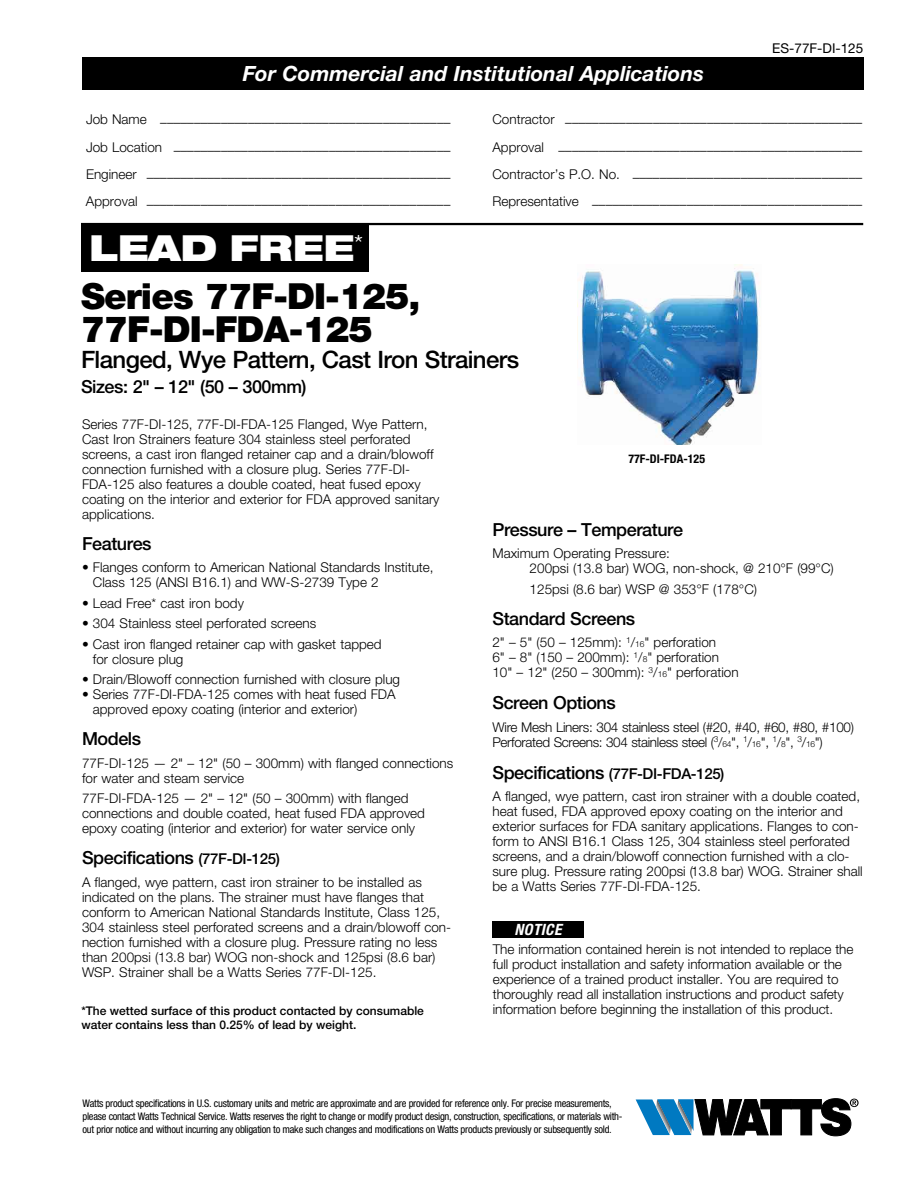
<style>
.page{position:relative;width:918px;height:1188px;background:#fff}
.page>*{position:absolute;margin:0;border:0;box-sizing:border-box;transform-origin:0 0}
.t1{font:900 36px/33px "Helvetica Neue LT Std";letter-spacing:-.025em;color:#000}
.t2{font:900 expanded 36px "Helvetica Neue LT Std";color:#fff}
.t3{font:500 24px "Helvetica Neue LT Std";letter-spacing:-.025em;color:#000}
.t4{font:italic 700 21px "Helvetica Neue LT Std";color:#fff}
.t5{font:500 18px "Helvetica Neue LT Std";letter-spacing:-.025em;color:#000}
.t6{font:italic 700 condensed 15.6px "Helvetica Neue LT Std";letter-spacing:.025em;color:#fff}
.t7{font:500 15px "Helvetica Neue LT Std";letter-spacing:-.025em;color:#000}
.t8{font:300 13.5px/15px "Helvetica Neue LT Std";color:#000}
.t9{font:300 13.5px/15px "Helvetica Neue LT Std";letter-spacing:-.02em;color:#000}
.t10{font:13.5px "Helvetica Neue LT Std";color:#000}
.t11{font:500 12px/13.5px "Helvetica Neue LT Std";color:#000}
.t12{font:700 condensed 12px "Helvetica Neue LT Std";color:#000}
.t13{font:condensed 10.5px/13.2px "Helvetica Neue LT Std";letter-spacing:-.025em;color:#000}
.s1{font-size:15px}
.s2{font-size:8.4px}
.s3{font-size:18px}
</style>
<div class="page">
<div style="left:83px;top:58px;width:781px;height:32px;background:#000"></div>
<img style="left:579px;top:265px;width:181px;height:179px">
<hr style="left:81px;top:223px;width:782px;height:2px;background:#000">
<div style="left:81px;top:223px;width:288px;height:49px;background:#000"></div>
<svg style="left:636px;top:1098px;width:223px;height:38px"></svg>
<div style="left:492px;top:921px;width:92px;height:17px;background:#000"></div>
<h3 class="t4" style="left:243px;top:61px;width:463px">For Commercial and Institutional Applications</h3>
<p class="t10" style="left:772px;top:40px;width:93px">ES-77F-DI-125</p>
<p class="t8" style="left:86px;top:115px;width:366px">Job Name –––––––––––––––––––––––––––––––––––––––––––</p>
<p class="t8" style="left:492px;top:115px;width:371px">Contractor ––––––––––––––––––––––––––––––––––––––––––––</p>
<p class="t8" style="left:86px;top:142px;width:366px">Job Location –––––––––––––––––––––––––––––––––––––––––</p>
<p class="t8" style="left:492px;top:142px;width:371px">Approval –––––––––––––––––––––––––––––––––––––––––––––</p>
<p class="t8" style="left:86px;top:169px;width:366px">Engineer –––––––––––––––––––––––––––––––––––––––––––––</p>
<p class="t8" style="left:492px;top:169px;width:371px">Contractor’s P.O. No. ––––––––––––––––––––––––––––––––––</p>
<p class="t8" style="left:86px;top:197px;width:366px">Approval –––––––––––––––––––––––––––––––––––––––––––––</p>
<p class="t8" style="left:492px;top:197px;width:371px">Representative ––––––––––––––––––––––––––––––––––––––––</p>
<h1 class="t2" style="left:89px;top:224px;width:276px">LEAD FREE<sup>*</sup></h1>
<h1 class="t1" style="left:81px;top:280px;width:341px">Series 77F-DI-125,<br>77F-DI-FDA-125</h1>
<h2 class="t3" style="left:81px;top:345px;width:440px">Flanged, Wye Pattern, Cast Iron Strainers</h2>
<h3 class="t5" style="left:81px;top:376px;width:227px">Sizes: 2" – 12" (50 – 300mm)</h3>
<p class="t8" style="left:82px;top:416px;width:359px">Series 77F-DI-125, 77F-DI-FDA-125 Flanged, Wye Pattern, Cast Iron Strainers feature 304 stainless steel perforated screens, a cast iron flanged retainer cap and a drain/blowoff connection furnished with a closure plug. Series 77F-DI-FDA-125 also features a double coated, heat fused epoxy coating on the interior and exterior for FDA approved sanitary applications.</p>
<h3 class="t5" style="left:82px;top:533px;width:71px">Features</h3>
<p class="t8" style="left:93px;top:560px;width:342px;text-indent:-11px">• Flanges conform to American National Standards Institute,<br>Class 125 (ANSI B16.1) and WW-S-2739 Type 2</p>
<p class="t8" style="left:82px;top:595px;width:163px">• Lead Free* cast iron body</p>
<p class="t8" style="left:82px;top:616px;width:236px">• 304 Stainless steel perforated screens</p>
<p class="t8" style="left:93px;top:636px;width:290px;text-indent:-11px">• Cast iron flanged retainer cap with gasket tapped for closure plug</p>
<p class="t8" style="left:82px;top:672px;width:320px">• Drain/Blowoff connection furnished with closure plug</p>
<p class="t8" style="left:93px;top:687px;width:304px;text-indent:-11px">• Series 77F-DI-FDA-125 comes with heat fused FDA approved epoxy coating (interior and exterior)</p>
<h3 class="t5" style="left:82px;top:728px;width:61px">Models</h3>
<p class="t8" style="left:82px;top:755px;width:373px">77F-DI-125 — 2" – 12" (50 – 300mm) with flanged connections for water and steam service</p>
<p class="t8" style="left:82px;top:791px;width:344px">77F-DI-FDA-125 — 2" – 12" (50 – 300mm) with flanged connections and double coated, heat fused FDA approved epoxy coating (interior and exterior) for water service only</p>
<h3 class="t5" style="left:82px;top:847px;width:199px">Specifications <span class="s1">(77F-DI-125)</span></h3>
<p class="t8" style="left:82px;top:874px;width:371px">A flanged, wye pattern, cast iron strainer to be installed as indicated on the plans. The strainer must have flanges that conform to American National Standards Institute, Class 125, 304 stainless steel perforated screens and a drain/blowoff con&shy;nection furnished with a closure plug. Pressure rating no less than 200psi (13.8 bar) WOG non-shock and 125psi (8.6 bar)<br>WSP. Strainer shall be a Watts Series 77F-DI-125.</p>
<p class="t11" style="left:81px;top:1004px;width:344px">*The wetted surface of this product contacted by consumable water contains less than 0.25% of lead by weight.</p>
<p class="t12" style="left:628px;top:452px;width:78px">77F-DI-FDA-125</p>
<h3 class="t5" style="left:492px;top:518px;width:192px">Pressure – Temperature</h3>
<p class="t8" style="left:530px;top:545px;width:306px;text-indent:-37px">Maximum Operating Pressure:<br>200psi (13.8 bar) WOG, non-shock, @ 210°F (99°C)</p>
<p class="t8" style="left:530px;top:581px;width:229px">125psi (8.6 bar) WSP @ 353°F (178°C)</p>
<h3 class="t5" style="left:492px;top:607px;width:144px">Standard Screens</h3>
<p class="t8" style="left:492px;top:634px;width:248px">2" – 5" (50 – 125mm): <sup>1</sup>/<span class="s2">16</span>" perforation<br>6" – 8" (150 – 200mm): <sup>1</sup>/<span class="s2">8</span>" perforation<br>10" – 12" (250 – 300mm): <sup>3</sup>/<span class="s2">16</span>" perforation</p>
<h3 class="t5" style="left:492px;top:692px;width:125px">Screen Options</h3>
<p class="t9" style="left:492px;top:719px;width:363px">Wire Mesh Liners: 304 stainless steel (#20, #40, #60, #80, #100)<br>Perforated Screens: 304 stainless steel (<sup>3</sup>/<span class="s2">64</span>", <sup>1</sup>/<span class="s2">16</span>", <sup>1</sup>/<span class="s2">8</span>", <sup>3</sup>/<span class="s2">16</span>")</p>
<p class="t7" style="left:492px;top:764px;width:234px"><span class="s3">Specifications</span> (77F-DI-FDA-125)</p>
<p class="t8" style="left:492px;top:788px;width:372px">A flanged, wye pattern, cast iron strainer with a double coated, heat fused, FDA approved epoxy coating on the interior and exterior surfaces for FDA sanitary applications. Flanges to con&shy;form to ANSI B16.1 Class 125, 304 stainless steel perforated screens, and a drain/blowoff connection furnished with a clo&shy;sure plug. Pressure rating 200psi (13.8 bar) WOG. Strainer shall be a Watts Series 77F-DI-FDA-125.</p>
<p class="t6" style="left:515px;top:920px;width:48px">NOTICE</p>
<p class="t8" style="left:493px;top:941px;width:362px">The information contained herein is not intended to replace the full product installation and safety information available or the experience of a trained product installer. You are required to thoroughly read all installation instructions and product safety information before beginning the installation of this product.</p>
<p class="t13" style="left:82px;top:1096px;width:542px">Watts product specifications in U.S. customary units and metric are approximate and are provided for reference only. For precise measurements, please contact Watts Technical Service. Watts reserves the right to change or modify product design, construction, specifications, or materials with&shy;out prior notice and without incurring any obligation to make such changes and modifications on Watts products previously or subsequently sold.</p>
</div>
